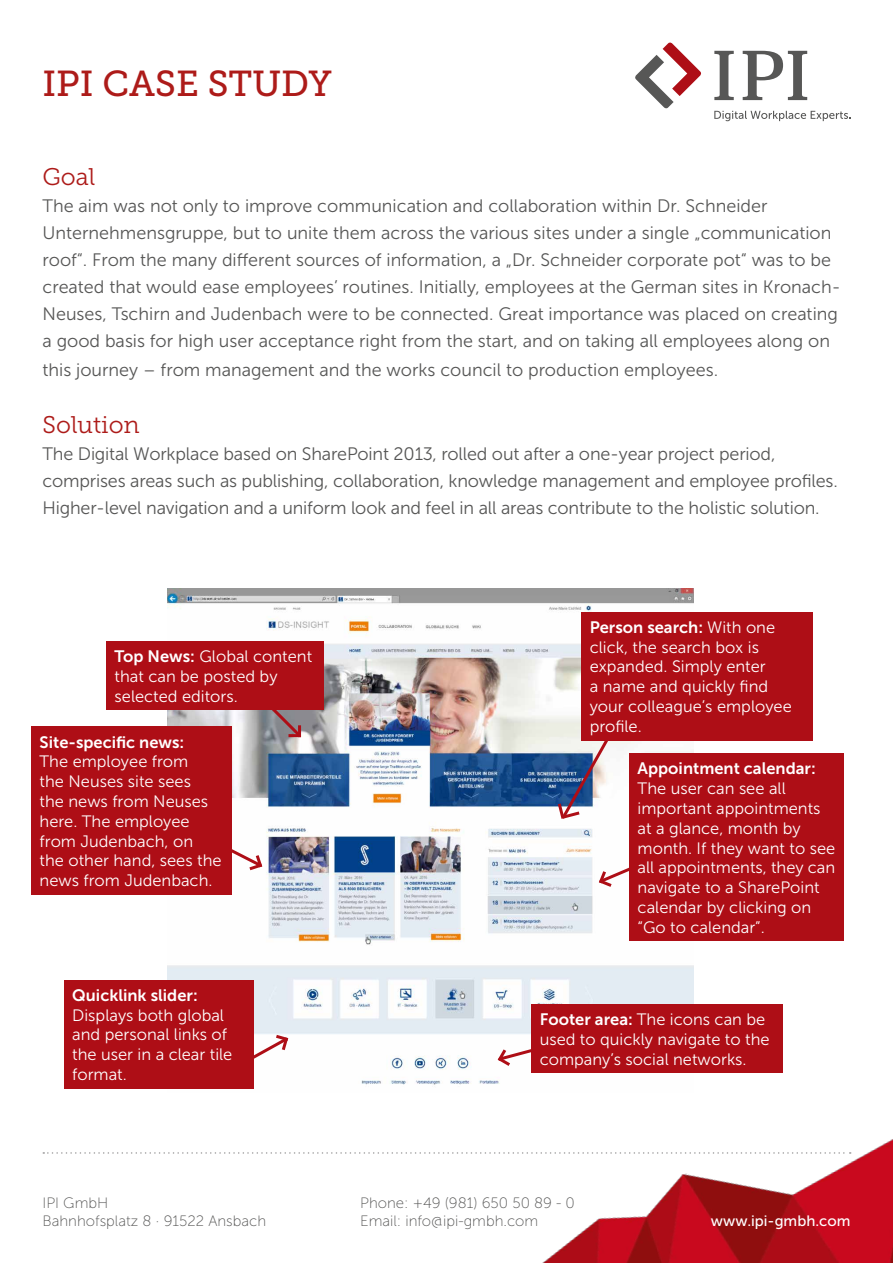
<style>
.page{position:relative;width:893px;height:1263px;background:#fff}
.page>*{position:absolute;margin:0;border:0;box-sizing:border-box;transform-origin:0 0}
.t1{font:36px "Museo Slab 500";color:#ad1b19}
.t2{font:24px "Museo Slab 300";color:#ad1b19}
.t3{font:18px/27.3px "Museo Sans 300";color:#565655}
.t4{font:16.5px/19.8px "Museo Sans 300";color:#fff}
.t5{font:16.5px "Museo Sans 700";color:#fff}
.t6{font:15px/18.6px "Museo Sans 100";color:#565655}
.t7{font:15px "Museo Sans 500";color:#fff}
.s1{font-family:"Museo Sans 700"}
.s2{font-family:"Museo Sans 300"}
</style>
<div class="page">
<svg style="left:635px;top:43px;width:66px;height:66px"></svg>
<svg style="left:714px;top:51px;width:93px;height:49px"></svg>
<svg style="left:714px;top:111px;width:136px;height:10px"></svg>
<svg style="left:43px;top:1152px;width:402px;height:2px"></svg>
<img style="left:447px;top:1139px;width:446px;height:124px">
<img style="left:168px;top:589px;width:525px;height:500px">
<div style="left:106px;top:641px;width:217px;height:69px;background:#ae0e16"></div>
<div style="left:31px;top:727px;width:201px;height:168px;background:#ae0e16"></div>
<div style="left:64px;top:980px;width:189px;height:108px;background:#ae0e16"></div>
<div style="left:531px;top:1004px;width:251px;height:69px;background:#ae0e16"></div>
<div style="left:629px;top:753px;width:215px;height:188px;background:#ae0e16"></div>
<div style="left:581px;top:612px;width:231px;height:128px;background:#ae0e16"></div>
<svg style="left:253px;top:1032px;width:39px;height:31px"></svg>
<svg style="left:232px;top:843px;width:33px;height:29px"></svg>
<svg style="left:267px;top:710px;width:36px;height:29px"></svg>
<svg style="left:556px;top:734px;width:56px;height:88px"></svg>
<svg style="left:596px;top:861px;width:33px;height:28px"></svg>
<svg style="left:494px;top:1045px;width:37px;height:24px"></svg>
<h1 class="t1" style="left:43px;top:64px;width:291px">IPI CASE STUDY</h1>
<h2 class="t2" style="left:43px;top:164px;width:54px">Goal</h2>
<p class="t3" style="left:43px;top:193px;width:800px">The aim was not only to improve communication and collaboration within Dr. Schneider Unternehmensgruppe, but to unite them across the various sites under a single „communication roof“. From the many different sources of information, a „Dr. Schneider corporate pot“ was to be created that would ease employees’ routines. Initially, employees at the German sites in Kronach-Neuses, Tschirn and Judenbach were to be connected. Great importance was placed on creating a good basis for high user acceptance right from the start, and on taking all employees along on this journey – from management and the works council to production employees.</p>
<h2 class="t2" style="left:43px;top:412px;width:99px">Solution</h2>
<p class="t3" style="left:43px;top:440px;width:797px">The Digital Workplace based on SharePoint 2013, rolled out after a one-year project period, comprises areas such as publishing, collaboration, knowledge management and employee profiles.<br>Higher-level navigation and a uniform look and feel in all areas contribute to the holistic solution.</p>
<p class="t4" style="left:115px;top:646px;width:199px"><span class="s1">Top News:</span> Global content that can be posted by selected editors.</p>
<p class="t5" style="left:40px;top:733px;width:146px">Site-specific news:</p>
<p class="t4" style="left:40px;top:752px;width:183px">The employee from<br>the Neuses site sees<br>the news from Neuses here. The employee from Judenbach, on the other hand, sees the news from Judenbach.</p>
<p class="t5" style="left:590px;top:618px;width:187px">Person search: <span class="s2">With one</span></p>
<p class="t4" style="left:590px;top:637px;width:204px">click, the search box is expanded. Simply enter<br>a name and quickly find your colleague’s employee profile.</p>
<p class="t5" style="left:638px;top:759px;width:180px">Appointment calendar:</p>
<p class="t4" style="left:638px;top:779px;width:199px">The user can see all important appointments at a glance, month by month. If they want to see all appointments, they can navigate to a SharePoint calendar by clicking on “Go to calendar”.</p>
<p class="t5" style="left:72px;top:986px;width:127px">Quicklink slider:</p>
<p class="t4" style="left:72px;top:1005px;width:162px">Displays both global and personal links of the user in a clear tile format.</p>
<p class="t4" style="left:540px;top:1010px;width:231px"><span class="s1">Footer area:</span> The icons can be used to quickly navigate to the company’s social networks.</p>
<p class="t6" style="left:43px;top:1193px;width:225px">IPI GmbH<br>Bahnhofsplatz 8 · 91522 Ansbach</p>
<p class="t6" style="left:360px;top:1193px;width:216px">Phone: +49 (981) 650 50 89 - 0<br>Email: info@ipi-gmbh.com</p>
<p class="t7" style="left:711px;top:1213px;width:141px">www.ipi-gmbh.com</p>
</div>
